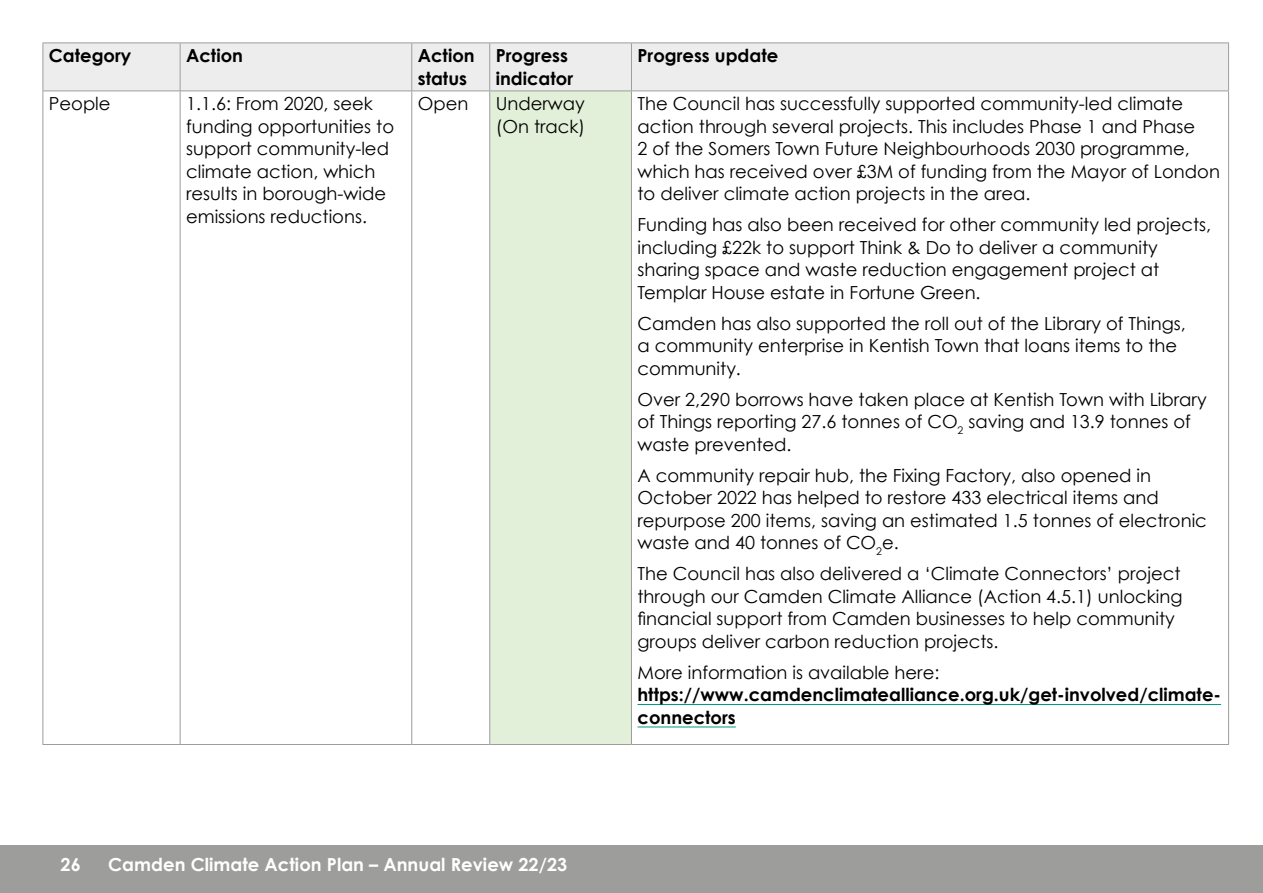
<style>
.page{position:relative;width:1263px;height:893px;background:#fff}
.page>*{position:absolute;margin:0;border:0;box-sizing:border-box;transform-origin:0 0}
.Body_Left{font:18px/22.5px "Century Gothic";color:#000}
.Body_Left-2{font:700 18px/22.5px "Century Gothic";color:#000}
.Table_Header_Black_Bold{font:700 18px/22.5px "Century Gothic";color:#000}
.t1{font:700 18px "Century Gothic";letter-spacing:.005em;color:#fff}
.s1{font-weight:400}
</style>
<div class="page">
<div style="left:0;top:845px;width:1263px;height:48px;background:#9d9d9c"></div>
<div style="left:44px;top:44px;width:1184px;height:47px;background:#ededed"></div>
<div style="left:490px;top:91px;width:141px;height:653px;background:#e2efd9"></div>
<hr style="left:43px;top:43px;width:137px;height:1px;background:#9d9d9c">
<hr style="left:43px;top:43px;width:1px;height:48px;background:#9d9d9c">
<hr style="left:180px;top:43px;width:232px;height:1px;background:#9d9d9c">
<hr style="left:180px;top:43px;width:1px;height:48px;background:#9d9d9c">
<hr style="left:412px;top:43px;width:78px;height:1px;background:#9d9d9c">
<hr style="left:411px;top:43px;width:1px;height:48px;background:#9d9d9c">
<hr style="left:490px;top:43px;width:141px;height:1px;background:#9d9d9c">
<hr style="left:489px;top:43px;width:1px;height:48px;background:#9d9d9c">
<hr style="left:631px;top:43px;width:598px;height:1px;background:#9d9d9c">
<hr style="left:631px;top:43px;width:1px;height:48px;background:#9d9d9c">
<hr style="left:1228px;top:43px;width:1px;height:48px;background:#9d9d9c">
<hr style="left:43px;top:91px;width:137px;height:1px;background:#9d9d9c">
<hr style="left:43px;top:91px;width:1px;height:653px;background:#9d9d9c">
<hr style="left:180px;top:91px;width:232px;height:1px;background:#9d9d9c">
<hr style="left:180px;top:91px;width:1px;height:653px;background:#9d9d9c">
<hr style="left:412px;top:91px;width:78px;height:1px;background:#9d9d9c">
<hr style="left:411px;top:91px;width:1px;height:653px;background:#9d9d9c">
<hr style="left:490px;top:91px;width:141px;height:1px;background:#9d9d9c">
<hr style="left:489px;top:91px;width:1px;height:653px;background:#9d9d9c">
<hr style="left:631px;top:91px;width:598px;height:1px;background:#9d9d9c">
<hr style="left:631px;top:91px;width:1px;height:653px;background:#9d9d9c">
<hr style="left:1228px;top:91px;width:1px;height:653px;background:#9d9d9c">
<hr style="left:43px;top:744px;width:137px;height:1px;background:#9d9d9c">
<hr style="left:180px;top:744px;width:232px;height:1px;background:#9d9d9c">
<hr style="left:412px;top:744px;width:78px;height:1px;background:#9d9d9c">
<hr style="left:490px;top:744px;width:141px;height:1px;background:#9d9d9c">
<hr style="left:631px;top:744px;width:598px;height:1px;background:#9d9d9c">
<hr style="left:637px;top:704px;width:584px;height:1px;background:#009982">
<hr style="left:637px;top:727px;width:99px;height:1px;background:#009982">
<p class="Table_Header_Black_Bold" style="left:49px;top:44px;width:84px">Category</p>
<p class="Table_Header_Black_Bold" style="left:186px;top:44px;width:58px">Action</p>
<p class="Table_Header_Black_Bold" style="left:418px;top:44px;width:58px">Action status</p>
<p class="Table_Header_Black_Bold" style="left:496px;top:44px;width:79px">Progress indicator</p>
<p class="Table_Header_Black_Bold" style="left:637px;top:44px;width:142px">Progress update</p>
<p class="Body_Left" style="left:49px;top:92px;width:63px">People</p>
<p class="Body_Left" style="left:186px;top:92px;width:210px">1.1.6: From 2020, seek funding opportunities to support community-led climate action, which results in borough-wide emissions reductions.</p>
<p class="Body_Left" style="left:418px;top:92px;width:52px">Open</p>
<p class="Body_Left" style="left:496px;top:92px;width:91px">Underway (On track)</p>
<p class="Body_Left" style="left:637px;top:92px;width:584px">The Council has successfully supported community-led climate action through several projects. This includes Phase 1 and Phase<br>2 of the Somers Town Future Neighbourhoods 2030 programme, which has received over £3M of funding from the Mayor of London to deliver climate action projects in the area.</p>
<p class="Body_Left" style="left:637px;top:213px;width:575px">Funding has also been received for other community led projects, including £22k to support Think &amp; Do to deliver a community sharing space and waste reduction engagement project at Templar House estate in Fortune Green.</p>
<p class="Body_Left" style="left:637px;top:312px;width:550px">Camden has also supported the roll out of the Library of Things, a community enterprise in Kentish Town that loans items to the community.</p>
<p class="Body_Left" style="left:637px;top:388px;width:571px">Over 2,290 borrows have taken place at Kentish Town with Library of Things reporting 27.6 tonnes of CO<sub>2</sub> saving and 13.9 tonnes of waste prevented.</p>
<p class="Body_Left" style="left:637px;top:464px;width:571px">A community repair hub, the Fixing Factory, also opened in October 2022 has helped to restore 433 electrical items and repurpose 200 items, saving an estimated 1.5 tonnes of electronic waste and 40 tonnes of CO<sub>2</sub>e.</p>
<p class="Body_Left" style="left:637px;top:562px;width:546px">The Council has also delivered a ‘Climate Connectors’ project through our Camden Climate Alliance (Action 4.5.1) unlocking financial support from Camden businesses to help community groups deliver carbon reduction projects.</p>
<p class="Body_Left-2" style="left:637px;top:661px;width:585px"><span class="s1">More information is available here: </span>https://www.camdenclimatealliance.org.uk/get-involved/climate&shy;connectors</p>
<p class="t1" style="left:61px;top:853px;width:22px">26</p>
<p class="t1" style="left:108px;top:853px;width:461px">Camden Climate Action Plan – Annual Review 22/23</p>
</div>
